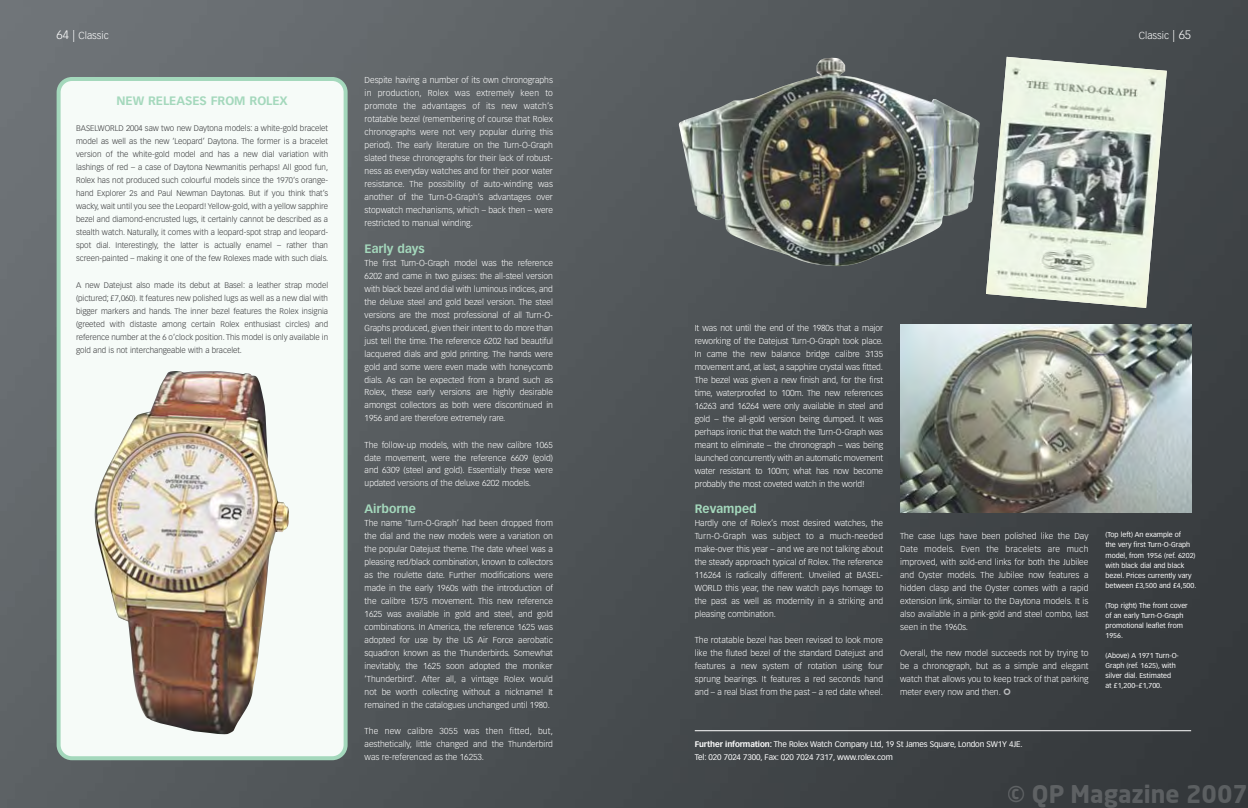
<style>
.page{position:relative;width:1248px;height:808px;background:#fff}
.page>*{position:absolute;margin:0;border:0;box-sizing:border-box;transform-origin:0 0}
.t1{font:700 24px "Neo Sans";color:rgb(255 255 255/.2)}
.t2{font:700 12px "Vectora LH";color:#a4d8bc}
.t3{font:300 10px "Vectora LH";color:#fff}
.t4{font:300 8.5px/13px "Vectora LH";color:#fff;text-align:justify}
.t5{font:300 8px/13px "Vectora LH";color:#363739;text-align:justify}
.t6{font:8px/13px "Vectora LH";letter-spacing:-.015em;color:#fff}
.t7{font:7px/10px "Vectora LH";color:#fff}
.s1{font-size:12px}
.s2{font-weight:700}
</style>
<div class="page">
<img style="left:0;top:0;width:1247px;height:808px">
<img style="left:678px;top:57px;width:302px;height:210px">
<img style="left:900px;top:325px;width:290px;height:187px">
<hr style="left:694px;top:730px;width:496px;height:1px;background:#fff">
<img style="left:985px;top:57px;width:181px;height:251px">
<div style="left:57px;top:77px;width:290px;height:683px;background:#f6fbf8"></div>
<img style="left:93px;top:371px;width:196px;height:363px">
<svg style="left:1003px;top:688px;width:7px;height:6px"></svg>
<p class="t3" style="left:57px;top:32px;width:54px"><span class="s1">64 |</span> Classic</p>
<h2 class="t2" style="left:116px;top:96px;width:173px">NEW RELEASES FROM ROLEX</h2>
<p class="t5" style="left:76px;top:123px;width:253px">BASELWORLD 2004 saw two new Daytona models: a white-gold bracelet model as well as the new ‘Leopard’ Daytona. The former is a bracelet version of the white-gold model and has a new dial variation with lashings of red – a case of Daytona Newmanitis perhaps! All good fun, Rolex has not produced such colourful models since the 1970‘s orange&shy;hand Explorer 2s and Paul Newman Daytonas. But if you think that’s wacky, wait until you see the Leopard! Yellow-gold, with a yellow sapphire bezel and diamond-encrusted lugs, it certainly cannot be described as a stealth watch. Naturally, it comes with a leopard-spot strap and leopard&shy;spot dial. Interestingly, the latter is actually enamel – rather than screen-painted – making it one of the few Rolexes made with such dials.</p>
<p class="t5" style="left:76px;top:279px;width:253px">A new Datejust also made its debut at Basel: a leather strap model (pictured; £7,060). It features new polished lugs as well as a new dial with bigger markers and hands. The inner bezel features the Rolex insignia (greeted with distaste among certain Rolex enthusiast circles) and reference number at the 6 o’clock position. This model is only available in gold and is not interchangeable with a bracelet.</p>
<p class="t4" style="left:364px;top:74px;width:190px">Despite having a number of its own chronographs in production, Rolex was extremely keen to promote the advantages of its new watch’s rotatable bezel (remembering of course that Rolex chronographs were not very popular during this period). The early literature on the Turn-O-Graph slated these chronographs for their lack of robust&shy;ness as everyday watches and for their poor water resistance. The possibility of auto-winding was another of the Turn-O-Graph’s advantages over stopwatch mechanisms, which – back then – were restricted to manual winding.</p>
<h2 class="t2" style="left:364px;top:243px;width:62px">Early days</h2>
<p class="t4" style="left:364px;top:256px;width:190px">The first Turn-O-Graph model was the reference 6202 and came in two guises: the all-steel version with black bezel and dial with luminous indices, and the deluxe steel and gold bezel version. The steel versions are the most professional of all Turn-O-Graphs produced, given their intent to do more than just tell the time. The reference 6202 had beautiful lacquered dials and gold printing. The hands were gold and some were even made with honeycomb dials. As can be expected from a brand such as Rolex, these early versions are highly desirable amongst collectors as both were discontinued in 1956 and are therefore extremely rare.</p>
<p class="t4" style="left:364px;top:438px;width:190px">The follow-up models, with the new calibre 1065 date movement, were the reference 6609 (gold) and 6309 (steel and gold). Essentially these were updated versions of the deluxe 6202 models.</p>
<h2 class="t2" style="left:364px;top:503px;width:53px">Airborne</h2>
<p class="t4" style="left:364px;top:516px;width:190px">The name ‘Turn-O-Graph’ had been dropped from the dial and the new models were a variation on the popular Datejust theme. The date wheel was a pleasing red/black combination, known to collectors as the roulette date. Further modifications were made in the early 1960s with the introduction of the calibre 1575 movement. This new reference 1625 was available in gold and steel, and gold combinations. In America, the reference 1625 was adopted for use by the US Air Force aerobatic squadron known as the Thunderbirds. Somewhat inevitably, the 1625 soon adopted the moniker ‘Thunderbird’. After all, a vintage Rolex would not be worth collecting without a nickname! It remained in the catalogues unchanged until 1980.</p>
<p class="t4" style="left:364px;top:724px;width:190px">The new calibre 3055 was then fitted, but, aesthetically, little changed and the Thunderbird was re-referenced as the 16253.</p>
<p class="t3" style="left:1138px;top:32px;width:54px">Classic <span class="s1">| 65</span></p>
<p class="t4" style="left:694px;top:321px;width:190px">It was not until the end of the 1980s that a major reworking of the Datejust Turn-O-Graph took place.<br>In came the new balance bridge calibre 3135 movement and, at last, a sapphire crystal was fitted.<br>The bezel was given a new finish and, for the first time, waterproofed to 100m. The new references 16263 and 16264 were only available in steel and gold – the all-gold version being dumped. It was perhaps ironic that the watch the Turn-O-Graph was meant to eliminate – the chronograph – was being launched concurrently with an automatic movement water resistant to 100m; what has now become probably the most coveted watch in the world!</p>
<h2 class="t2" style="left:694px;top:503px;width:63px">Revamped</h2>
<p class="t4" style="left:694px;top:516px;width:190px">Hardly one of Rolex’s most desired watches, the Turn-O-Graph was subject to a much-needed make-over this year – and we are not talking about the steady approach typical of Rolex. The reference 116264 is radically different. Unveiled at BASEL-WORLD this year, the new watch pays homage to the past as well as modernity in a striking and pleasing combination.</p>
<p class="t4" style="left:694px;top:633px;width:190px">The rotatable bezel has been revised to look more like the fluted bezel of the standard Datejust and features a new system of rotation using four sprung bearings. It features a red seconds hand and – a real blast from the past – a red date wheel.</p>
<p class="t4" style="left:900px;top:529px;width:190px">The case lugs have been polished like the Day Date models. Even the bracelets are much improved, with sold-end links for both the Jubilee and Oyster models. The Jubilee now features a hidden clasp and the Oyster comes with a rapid extension link, similar to the Daytona models. It is also available in a pink-gold and steel combo, last seen in the 1960s.</p>
<p class="t4" style="left:900px;top:646px;width:190px">Overall, the new model succeeds not by trying to be a chronograph, but as a simple and elegant watch that allows you to keep track of that parking meter every now and then.</p>
<p class="t7" style="left:1105px;top:530px;width:92px">(Top left) An example of<br>the very first Turn-O-Graph model, from 1956 (ref. 6202) with black dial and black bezel. Prices currently vary between £3,500 and £4,500.</p>
<p class="t7" style="left:1105px;top:600px;width:84px">(Top right) The front cover of an early Turn-O-Graph promotional leaflet from<br>1956.</p>
<p class="t7" style="left:1105px;top:650px;width:75px">(Above) A 1971 Turn-O-<br>Graph (ref. 1625), with silver dial. Estimated at £1,200–£1,700.</p>
<p class="t6" style="left:694px;top:738px;width:329px"><span class="s2">Further information:</span> The Rolex Watch Company Ltd, 19 St James Square, London SW1Y 4JE.<br>Tel: 020 7024 7300, Fax: 020 7024 7317, www.rolex.com</p>
<h1 class="t1" style="left:1007px;top:778px;width:242px">© QP Magazine 2007</h1>
</div>
